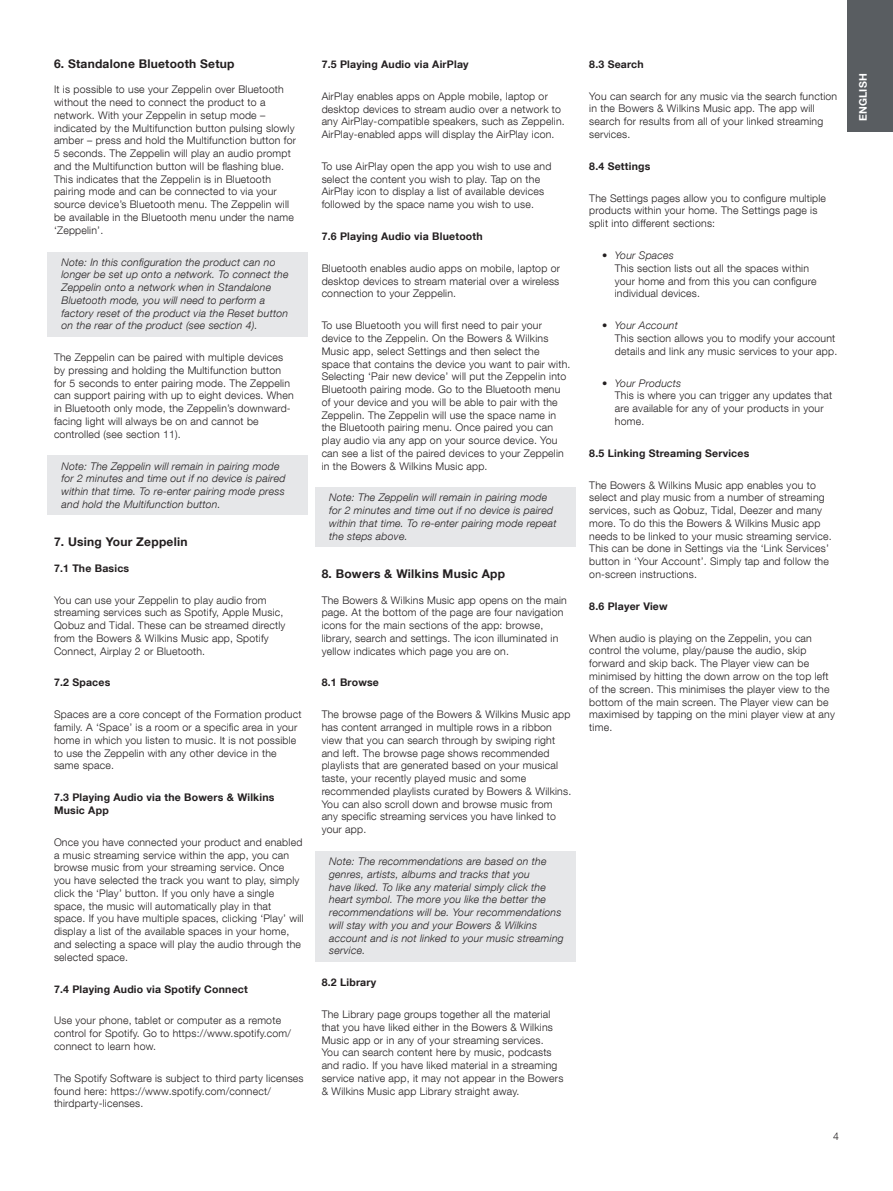
<style>
.page{position:relative;width:893px;height:1191px;background:#fff}
.page>*{position:absolute;margin:0;border:0;box-sizing:border-box;transform-origin:0 0}
.t1{font:700 12px "Helvetica Neue LT Com";letter-spacing:.02em;color:#231f20}
.t2{font:300 10.5px/12.8px "Helvetica Neue LT Com";letter-spacing:.02em;color:#231f20}
.t3{font:italic 300 10.5px/12.8px "Helvetica Neue LT Com";letter-spacing:.02em;color:#231f20}
.t4{font:700 10.5px/12.8px "Helvetica Neue LT Com";letter-spacing:.02em;color:#231f20}
.t5{font:700 10.5px "Helvetica Neue LT Com";letter-spacing:.02em;color:#fff}
.s1{font-style:italic}
</style>
<div class="page">
<div style="left:847px;top:0;width:46px;height:132px;background:#595d61"></div>
<div style="left:48px;top:252px;width:260px;height:84px;background:#e6e7e9"></div>
<div style="left:48px;top:456px;width:260px;height:59px;background:#e6e7e9"></div>
<div style="left:315px;top:487px;width:261px;height:60px;background:#e6e7e9"></div>
<div style="left:315px;top:851px;width:261px;height:110px;background:#e6e7e9"></div>
<p class="t1" style="left:54px;top:56px;width:182px">6. Standalone Bluetooth Setup</p>
<p class="t2" style="left:54px;top:83px;width:244px">It is possible to use your Zeppelin over Bluetooth without the need to connect the product to a network. With your Zeppelin in setup mode – indicated by the Multifunction button pulsing slowly amber – press and hold the Multifunction button for 5 seconds. The Zeppelin will play an audio prompt and the Multifunction button will be flashing blue.<br>This indicates that the Zeppelin is in Bluetooth pairing mode and can be connected to via your source device’s Bluetooth menu. The Zeppelin will be available in the Bluetooth menu under the name ‘Zeppelin’.</p>
<p class="t3" style="left:61px;top:255px;width:228px">Note: In this configuration the product can no longer be set up onto a network. To connect the Zeppelin onto a network when in Standalone Bluetooth mode, you will need to perform a factory reset of the product via the Reset button on the rear of the product (see section 4).</p>
<p class="t2" style="left:54px;top:351px;width:241px">The Zeppelin can be paired with multiple devices by pressing and holding the Multifunction button for 5 seconds to enter pairing mode. The Zeppelin can support pairing with up to eight devices. When in Bluetooth only mode, the Zeppelin’s downward&shy;facing light will always be on and cannot be controlled (see section 11).</p>
<p class="t3" style="left:61px;top:459px;width:226px">Note: The Zeppelin will remain in pairing mode for 2 minutes and time out if no device is paired within that time. To re-enter pairing mode press and hold the Multifunction button.</p>
<p class="t1" style="left:54px;top:534px;width:135px">7. Using Your Zeppelin</p>
<p class="t4" style="left:54px;top:561px;width:77px">7.1 The Basics</p>
<p class="t2" style="left:54px;top:593px;width:233px">You can use your Zeppelin to play audio from streaming services such as Spotify, Apple Music, Qobuz and Tidal. These can be streamed directly from the Bowers &amp; Wilkins Music app, Spotify Connect, Airplay 2 or Bluetooth.</p>
<p class="t4" style="left:54px;top:676px;width:58px">7.2 Spaces</p>
<p class="t2" style="left:54px;top:708px;width:249px">Spaces are a core concept of the Formation product family. A ‘Space’ is a room or a specific area in your home in which you listen to music. It is not possible to use the Zeppelin with any other device in the same space.</p>
<p class="t4" style="left:54px;top:791px;width:222px">7.3 Playing Audio via the Bowers &amp; Wilkins<br>Music App</p>
<p class="t2" style="left:54px;top:835px;width:251px">Once you have connected your product and enabled a music streaming service within the app, you can browse music from your streaming service. Once<br>you have selected the track you want to play, simply click the ‘Play’ button. If you only have a single space, the music will automatically play in that space. If you have multiple spaces, clicking ‘Play’ will display a list of the available spaces in your home, and selecting a space will play the audio through the selected space.</p>
<p class="t4" style="left:54px;top:982px;width:195px">7.4 Playing Audio via Spotify Connect</p>
<p class="t2" style="left:54px;top:1014px;width:239px">Use your phone, tablet or computer as a remote control for Spotify. Go to https://www.spotify.com/ connect to learn how.</p>
<p class="t2" style="left:54px;top:1071px;width:251px">The Spotify Software is subject to third party licenses found here: https://www.spotify.com/connect/ thirdparty-licenses.</p>
<p class="t4" style="left:322px;top:57px;width:149px">7.5 Playing Audio via AirPlay</p>
<p class="t2" style="left:322px;top:89px;width:245px">AirPlay enables apps on Apple mobile, laptop or desktop devices to stream audio over a network to any AirPlay-compatible speakers, such as Zeppelin.<br>AirPlay-enabled apps will display the AirPlay icon.</p>
<p class="t2" style="left:322px;top:160px;width:231px">To use AirPlay open the app you wish to use and select the content you wish to play. Tap on the AirPlay icon to display a list of available devices followed by the space name you wish to use.</p>
<p class="t4" style="left:322px;top:230px;width:163px">7.6 Playing Audio via Bluetooth</p>
<p class="t2" style="left:322px;top:262px;width:240px;text-align:justify">Bluetooth enables audio apps on mobile, laptop or desktop devices to stream material over a wireless connection to your Zeppelin.</p>
<p class="t2" style="left:322px;top:319px;width:250px">To use Bluetooth you will first need to pair your device to the Zeppelin. On the Bowers &amp; Wilkins Music app, select Settings and then select the space that contains the device you want to pair with.<br>Selecting ‘Pair new device’ will put the Zeppelin into Bluetooth pairing mode. Go to the Bluetooth menu of your device and you will be able to pair with the Zeppelin. The Zeppelin will use the space name in the Bluetooth pairing menu. Once paired you can play audio via any app on your source device. You can see a list of the paired devices to your Zeppelin in the Bowers &amp; Wilkins Music app.</p>
<p class="t3" style="left:329px;top:491px;width:229px">Note: The Zeppelin will remain in pairing mode for 2 minutes and time out if no device is paired within that time. To re-enter pairing mode repeat the steps above.</p>
<p class="t1" style="left:322px;top:566px;width:185px">8. Bowers &amp; Wilkins Music App</p>
<p class="t2" style="left:322px;top:593px;width:247px">The Bowers &amp; Wilkins Music app opens on the main page. At the bottom of the page are four navigation icons for the main sections of the app: browse, library, search and settings. The icon illuminated in yellow indicates which page you are on.</p>
<p class="t4" style="left:322px;top:676px;width:59px">8.1 Browse</p>
<p class="t2" style="left:322px;top:708px;width:251px">The browse page of the Bowers &amp; Wilkins Music app has content arranged in multiple rows in a ribbon view that you can search through by swiping right and left. The browse page shows recommended playlists that are generated based on your musical taste, your recently played music and some recommended playlists curated by Bowers &amp; Wilkins.<br>You can also scroll down and browse music from any specific streaming services you have linked to your app.</p>
<p class="t3" style="left:329px;top:854px;width:236px">Note: The recommendations are based on the genres, artists, albums and tracks that you<br>have liked. To like any material simply click the heart symbol. The more you like the better the recommendations will be. Your recommendations will stay with you and your Bowers &amp; Wilkins account and is not linked to your music streaming service.</p>
<p class="t4" style="left:322px;top:975px;width:56px">8.2 Library</p>
<p class="t2" style="left:322px;top:1007px;width:243px">The Library page groups together all the material that you have liked either in the Bowers &amp; Wilkins Music app or in any of your streaming services.<br>You can search content here by music, podcasts and radio. If you have liked material in a streaming service native app, it may not appear in the Bowers &amp; Wilkins Music app Library straight away.</p>
<p class="t4" style="left:589px;top:57px;width:56px">8.3 Search</p>
<p class="t2" style="left:589px;top:89px;width:249px">You can search for any music via the search function in the Bowers &amp; Wilkins Music app. The app will search for results from all of your linked streaming services.</p>
<p class="t4" style="left:589px;top:159px;width:63px">8.4 Settings</p>
<p class="t2" style="left:589px;top:191px;width:238px">The Settings pages allow you to configure multiple products within your home. The Settings page is split into different sections:</p>
<p class="t2" style="left:615px;top:249px;width:203px;text-indent:-13px">• <span class="s1">Your Spaces<br></span>This section lists out all the spaces within your home and from this you can configure individual devices.</p>
<p class="t2" style="left:615px;top:319px;width:224px;text-indent:-13px">• <span class="s1">Your Account<br></span>This section allows you to modify your account details and link any music services to your app.</p>
<p class="t2" style="left:615px;top:376px;width:219px;text-indent:-13px">• <span class="s1">Your Products<br></span>This is where you can trigger any updates that are available for any of your products in your home.</p>
<p class="t4" style="left:589px;top:446px;width:162px">8.5 Linking Streaming Services</p>
<p class="t2" style="left:589px;top:478px;width:244px">The Bowers &amp; Wilkins Music app enables you to select and play music from a number of streaming services, such as Qobuz, Tidal, Deezer and many more. To do this the Bowers &amp; Wilkins Music app needs to be linked to your music streaming service.<br>This can be done in Settings via the ‘Link Services’ button in ‘Your Account’. Simply tap and follow the on-screen instructions.</p>
<p class="t4" style="left:589px;top:599px;width:80px">8.6 Player View</p>
<p class="t2" style="left:589px;top:631px;width:247px">When audio is playing on the Zeppelin, you can control the volume, play/pause the audio, skip forward and skip back. The Player view can be minimised by hitting the down arrow on the top left of the screen. This minimises the player view to the bottom of the main screen. The Player view can be maximised by tapping on the mini player view at any time.</p>
<p class="t2" style="left:833px;top:1130px;width:7px">4</p>
<p class="t5" style="left:856px;top:121px;width:49px;rotate:-90deg">ENGLISH</p>
</div>
